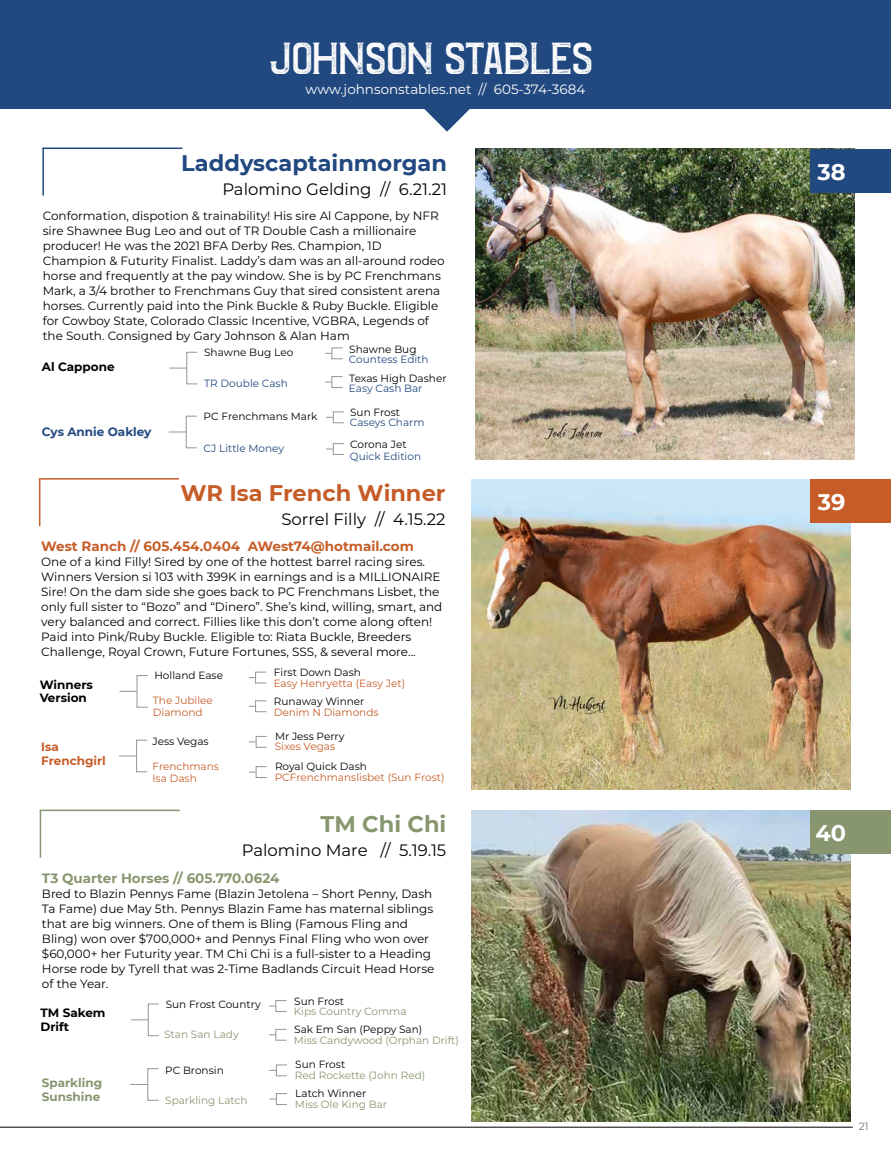
<style>
.page{position:relative;width:891px;height:1161px;background:#fff}
.page>*{position:absolute;margin:0;border:0;box-sizing:border-box;transform-origin:0 0}
.t1{font:43.5px "Classique Aged";color:#fff}
.t2{font:700 22.5px "Montserrat";color:#21497f}
.t3{font:700 22.5px "Montserrat";color:#c65d28}
.t4{font:700 22.5px "Montserrat";color:#87966f}
.t5{font:700 22.5px "Montserrat";color:#fff}
.t6{font:16.5px "Montserrat";color:#000}
.t7{font:700 13.5px "Montserrat";color:#c65d28}
.t8{font:13.5px "Montserrat";color:#fff}
.t9{font:700 13.5px "Montserrat";color:#87966f}
.t10{font:12px/15px "Montserrat";color:#000}
.t11{font:700 12px/13.5px "Montserrat";color:#000}
.t12{font:700 12px/13.5px "Montserrat";color:#87966f}
.t13{font:700 12px "Montserrat";color:#21497f}
.t14{font:700 12px/13.5px "Montserrat";color:#c65d28}
.t15{font:10.5px "Montserrat";color:#000}
.t16{font:10.5px/12px "Montserrat";color:#c65d28}
.t17{font:10.5px "Montserrat";color:#87966f}
.t18{font:10.5px "Montserrat";color:#21497f}
.t19{font:10.5px "Montserrat";color:#717275}
</style>
<div class="page">
<img style="left:471px;top:811px;width:379px;height:311px">
<img style="left:471px;top:479px;width:379px;height:311px">
<div style="left:0;top:0;width:891px;height:109px;background:#21497f"></div>
<svg style="left:424px;top:109px;width:46px;height:23px"></svg>
<div style="left:810px;top:479px;width:81px;height:43px;background:#c65d28"></div>
<div style="left:186px;top:416px;width:11px;height:32px;border:1px solid #939598"></div>
<svg style="left:169px;top:432px;width:17px;height:1px"></svg>
<div style="left:136px;top:740px;width:12px;height:32px;border:1px solid #939598"></div>
<svg style="left:119px;top:756px;width:17px;height:1px"></svg>
<div style="left:333px;top:412px;width:11px;height:11px;border:1px solid #939598"></div>
<div style="left:333px;top:443px;width:11px;height:12px;border:1px solid #939598"></div>
<div style="left:256px;top:736px;width:11px;height:12px;border:1px solid #939598"></div>
<div style="left:256px;top:766px;width:11px;height:12px;border:1px solid #939598"></div>
<hr style="left:39px;top:478px;width:140px;height:2px;background:#c65d28">
<hr style="left:39px;top:479px;width:1px;height:47px;background:#c65d28">
<hr style="left:42px;top:148px;width:140px;height:1px;background:#21497f">
<hr style="left:42px;top:148px;width:2px;height:48px;background:#21497f">
<img style="left:476px;top:148px;width:379px;height:311px">
<div style="left:810px;top:149px;width:81px;height:43px;background:#21497f"></div>
<div style="left:137px;top:675px;width:11px;height:33px;border:1px solid #939598"></div>
<svg style="left:120px;top:691px;width:17px;height:1px"></svg>
<div style="left:255px;top:672px;width:12px;height:11px;border:1px solid #939598"></div>
<div style="left:255px;top:700px;width:12px;height:12px;border:1px solid #939598"></div>
<div style="left:186px;top:352px;width:12px;height:32px;border:1px solid #939598"></div>
<svg style="left:169px;top:368px;width:18px;height:1px"></svg>
<div style="left:331px;top:348px;width:12px;height:11px;border:1px solid #939598"></div>
<div style="left:331px;top:376px;width:12px;height:12px;border:1px solid #939598"></div>
<div style="left:810px;top:810px;width:81px;height:44px;background:#87966f"></div>
<div style="left:147px;top:1068px;width:12px;height:33px;border:1px solid #939598"></div>
<svg style="left:130px;top:1084px;width:18px;height:1px"></svg>
<div style="left:276px;top:1065px;width:11px;height:11px;border:1px solid #939598"></div>
<div style="left:276px;top:1093px;width:11px;height:12px;border:1px solid #939598"></div>
<hr style="left:40px;top:810px;width:140px;height:1px;background:#87966f">
<hr style="left:40px;top:810px;width:1px;height:48px;background:#87966f">
<div style="left:148px;top:1004px;width:11px;height:32px;border:1px solid #939598"></div>
<svg style="left:131px;top:1019px;width:17px;height:1px"></svg>
<div style="left:275px;top:1000px;width:12px;height:12px;border:1px solid #939598"></div>
<div style="left:275px;top:1029px;width:12px;height:12px;border:1px solid #939598"></div>
<hr style="left:0;top:1127px;width:853px;height:1px;background:#000">
<h1 class="t1" style="left:270px;top:33px;width:325px">JOHNSON STABLES</h1>
<p class="t8" style="left:306px;top:80px;width:281px">www.johnsonstables.net // 605-374-3684</p>
<h2 class="t2" style="left:181px;top:147px;width:267px">Laddyscaptainmorgan</h2>
<h3 class="t6" style="left:222px;top:178px;width:226px">Palomino Gelding // 6.21.21</h3>
<p class="t10" style="left:43px;top:208px;width:403px">Conformation, dispotion &amp; trainability! His sire Al Cappone, by NFR sire Shawnee Bug Leo and out of TR Double Cash a millionaire producer! He was the 2021 BFA Derby Res. Champion, 1D Champion &amp; Futurity Finalist. Laddy’s dam was an all-around rodeo horse and frequently at the pay window. She is by PC Frenchmans Mark, a 3/4 brother to Frenchmans Guy that sired consistent arena horses. Currently paid into the Pink Buckle &amp; Ruby Buckle. Eligible for Cowboy State, Colorado Classic Incentive, VGBRA, Legends of the South. Consigned by Gary Johnson &amp; Alan Ham</p>
<p class="t11" style="left:42px;top:360px;width:74px">Al Cappone</p>
<p class="t13" style="left:42px;top:423px;width:111px">Cys Annie Oakley</p>
<p class="t15" style="left:204px;top:345px;width:91px">Shawne Bug Leo</p>
<p class="t15" style="left:349px;top:342px;width:69px">Shawne Bug</p>
<p class="t15" style="left:349px;top:371px;width:99px">Texas High Dasher</p>
<p class="t18" style="left:349px;top:352px;width:81px">Countess Edith</p>
<p class="t18" style="left:349px;top:381px;width:75px">Easy Cash Bar</p>
<p class="t18" style="left:204px;top:376px;width:85px">TR Double Cash</p>
<p class="t15" style="left:204px;top:409px;width:115px">PC Frenchmans Mark</p>
<p class="t18" style="left:204px;top:441px;width:82px">CJ Little Money</p>
<p class="t15" style="left:350px;top:405px;width:51px">Sun Frost</p>
<p class="t15" style="left:350px;top:437px;width:58px">Corona Jet</p>
<p class="t18" style="left:350px;top:415px;width:76px">Caseys Charm</p>
<p class="t18" style="left:350px;top:449px;width:73px">Quick Edition</p>
<h2 class="t3" style="left:181px;top:477px;width:266px">WR Isa French Winner</h2>
<h3 class="t6" style="left:281px;top:508px;width:166px">Sorrel Filly // 4.15.22</h3>
<p class="t7" style="left:41px;top:537px;width:374px">West Ranch // 605.454.0404 AWest74@hotmail.com</p>
<p class="t10" style="left:41px;top:554px;width:403px">One of a kind Filly! Sired by one of the hottest barrel racing sires.<br>Winners Version si 103 with 399K in earnings and is a MILLIONAIRE Sire! On the dam side she goes back to PC Frenchmans Lisbet, the only full sister to “Bozo” and “Dinero”. She’s kind, willing, smart, and very balanced and correct. Fillies like this don’t come along often!<br>Paid into Pink/Ruby Buckle. Eligible to: Riata Buckle, Breeders Challenge, Royal Crown, Future Fortunes, SSS, &amp; several more...</p>
<p class="t11" style="left:40px;top:677px;width:55px">Winners<br>Version</p>
<p class="t14" style="left:41px;top:740px;width:66px">Isa<br>Frenchgirl</p>
<p class="t15" style="left:154px;top:668px;width:70px">Holland Ease</p>
<p class="t15" style="left:274px;top:665px;width:88px">First Down Dash</p>
<p class="t15" style="left:274px;top:694px;width:92px">Runaway Winner</p>
<p class="t16" style="left:274px;top:677px;width:133px">Easy Henryetta (Easy Jet)</p>
<p class="t16" style="left:274px;top:705px;width:106px">Denim N Diamonds</p>
<p class="t16" style="left:153px;top:694px;width:62px">The Jubilee<br>Diamond</p>
<p class="t15" style="left:152px;top:734px;width:58px">Jess Vegas</p>
<p class="t16" style="left:152px;top:760px;width:68px">Frenchmans<br>Isa Dash</p>
<p class="t15" style="left:275px;top:729px;width:71px">Mr Jess Perry</p>
<p class="t15" style="left:275px;top:759px;width:94px">Royal Quick Dash</p>
<p class="t16" style="left:275px;top:740px;width:62px">Sixes Vegas</p>
<p class="t16" style="left:275px;top:771px;width:171px">PCFrenchmanslisbet (Sun Frost)</p>
<h2 class="t4" style="left:321px;top:808px;width:127px">TM Chi Chi</h2>
<h3 class="t6" style="left:242px;top:839px;width:206px">Palomino Mare // 5.19.15</h3>
<p class="t9" style="left:42px;top:868px;width:239px">T3 Quarter Horses // 605.770.0624</p>
<p class="t10" style="left:42px;top:886px;width:394px">Bred to Blazin Pennys Fame (Blazin Jetolena – Short Penny, Dash Ta Fame) due May 5th. Pennys Blazin Fame has maternal siblings that are big winners. One of them is Bling (Famous Fling and Bling) won over $700,000+ and Pennys Final Fling who won over $60,000+ her Futurity year. TM Chi Chi is a full-sister to a Heading Horse rode by Tyrell that was 2-Time Badlands Circuit Head Horse of the Year.</p>
<p class="t11" style="left:40px;top:1006px;width:67px">TM Sakem<br>Drift</p>
<p class="t12" style="left:42px;top:1076px;width:62px">Sparkling<br>Sunshine</p>
<p class="t15" style="left:166px;top:997px;width:97px">Sun Frost Country</p>
<p class="t15" style="left:294px;top:994px;width:51px">Sun Frost</p>
<p class="t15" style="left:294px;top:1023px;width:130px">Sak Em San (Peppy San)</p>
<p class="t17" style="left:294px;top:1004px;width:114px">Kips Country Comma</p>
<p class="t17" style="left:294px;top:1033px;width:167px">Miss Candywood (Orphan Drift)</p>
<p class="t17" style="left:164px;top:1027px;width:76px">Stan San Lady</p>
<p class="t15" style="left:165px;top:1063px;width:60px">PC Bronsin</p>
<p class="t17" style="left:165px;top:1093px;width:84px">Sparkling Latch</p>
<p class="t15" style="left:295px;top:1057px;width:51px">Sun Frost</p>
<p class="t15" style="left:295px;top:1086px;width:73px">Latch Winner</p>
<p class="t17" style="left:295px;top:1068px;width:132px">Red Rockette (John Red)</p>
<p class="t17" style="left:295px;top:1097px;width:94px">Miss Ole King Bar</p>
<h2 class="t5" style="left:818px;top:156px;width:30px">38</h2>
<h2 class="t5" style="left:818px;top:486px;width:29px">39</h2>
<h2 class="t5" style="left:815px;top:817px;width:32px">40</h2>
<p class="t19" style="left:859px;top:1119px;width:11px">21</p>
</div>
